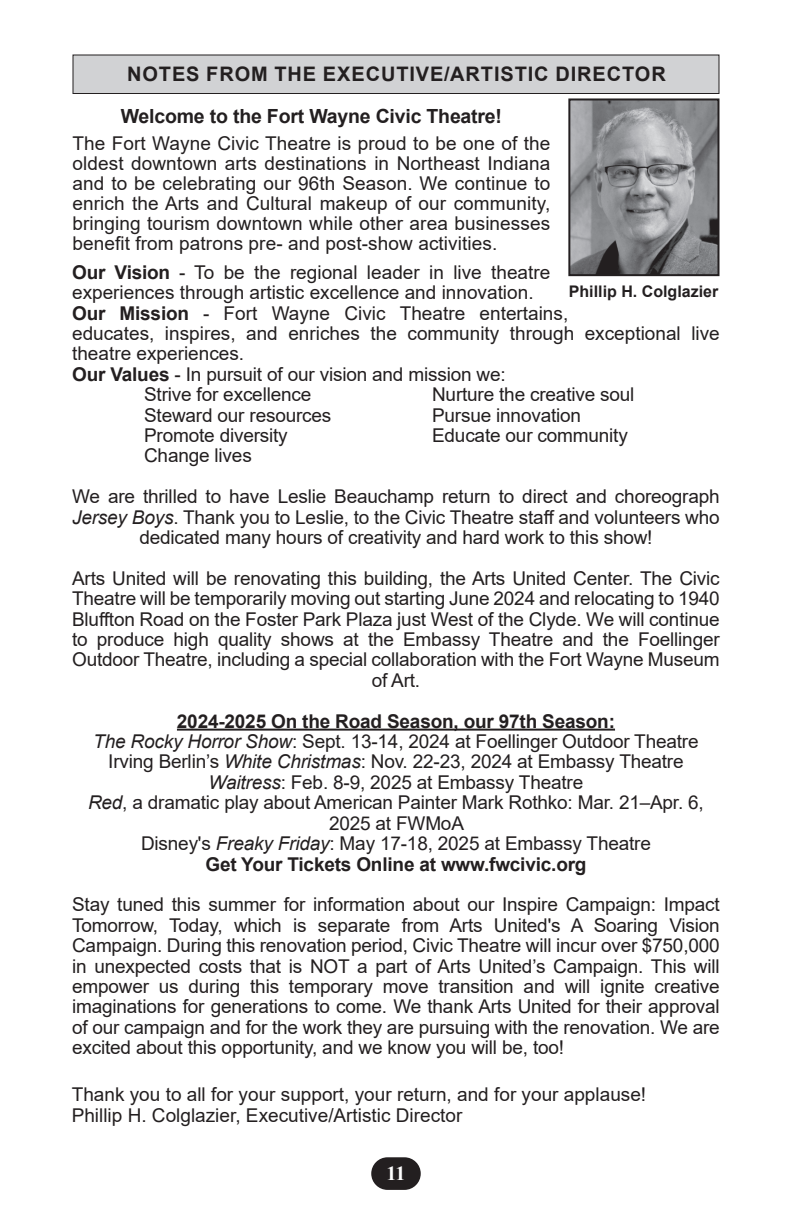
<style>
.page{position:relative;width:792px;height:1224px;background:#fff}
.page>*{position:absolute;margin:0;border:0;box-sizing:border-box;transform-origin:0 0}
.t1{font:700 20px "Arial";letter-spacing:.045em;color:#231f20}
.t2{font:700 20px "Times New Roman";color:#fff}
.t3{font:700 19.6px "Arial";letter-spacing:-.01em;color:#231f20}
.t4{font:19px/20.4px "Arial";letter-spacing:-.01em;color:#231f20;text-align:center}
.t5{font:700 16px "Arial";color:#231f20}
.s1{font-weight:700}
.s2{font-style:italic}
</style>
<div class="page">
<div style="left:372px;top:1158px;width:48px;height:31px;background:#231f20;border-radius:15px"></div>
<div style="left:371px;top:1157px;width:50px;height:33px;border:2px solid #231f20;border-radius:15px"></div>
<div style="left:73px;top:55px;width:646px;height:39px;background:#d1d2d4"></div>
<div style="left:72px;top:54px;width:648px;height:40px;border:1px solid #231f20"></div>
<hr style="left:177px;top:729px;width:438px;height:2px;background:#231f20">
<img style="left:571px;top:101px;width:146px;height:172px">
<div style="left:568px;top:98px;width:152px;height:178px;border:2px solid #231f20"></div>
<p class="t1" style="left:127px;top:60px;width:540px">NOTES FROM THE EXECUTIVE/ARTISTIC DIRECTOR</p>
<p class="t3" style="left:121px;top:102px;width:383px">Welcome to the Fort Wayne Civic Theatre!</p>
<p class="t4" style="left:72px;top:133px;width:479px;text-align:justify">The Fort Wayne Civic Theatre is proud to be one of the oldest downtown arts destinations in Northeast Indiana and to be celebrating our 96th Season. We continue to enrich the Arts and Cultural makeup of our community, bringing tourism downtown while other area businesses benefit from patrons pre- and post-show activities.</p>
<p class="t4" style="left:72px;top:262px;width:480px"><span class="s1">Our Vision</span> - To be the regional leader in live theatre</p>
<p class="t4" style="left:72px;top:282px;width:463px">experiences through artistic excellence and innovation.</p>
<p class="t4" style="left:72px;top:303px;width:498px"><span class="s1">Our Mission</span> - Fort Wayne Civic Theatre entertains,</p>
<p class="t4" style="left:72px;top:323px;width:649px">educates, inspires, and enriches the community through exceptional live</p>
<p class="t4" style="left:72px;top:343px;width:174px">theatre experiences.</p>
<p class="t4" style="left:72px;top:364px;width:435px"><span class="s1">Our Values</span> - In pursuit of our vision and mission we:</p>
<p class="t4" style="left:144px;top:384px;width:169px">Strive for excellence</p>
<p class="t4" style="left:432px;top:384px;width:204px">Nurture the creative soul</p>
<p class="t4" style="left:144px;top:405px;width:189px">Steward our resources</p>
<p class="t4" style="left:432px;top:405px;width:151px">Pursue innovation</p>
<p class="t4" style="left:144px;top:425px;width:145px">Promote diversity</p>
<p class="t4" style="left:432px;top:425px;width:197px">Educate our community</p>
<p class="t4" style="left:72px;top:435px;width:649px;line-height:40.8px;text-align:left;text-indent:72px">Change lives<br>We are thrilled to have Leslie Beauchamp return to direct and choreograph</p>
<p class="t4" style="left:72px;top:507px;width:649px"><span class="s2">Jersey Boys</span>. Thank you to Leslie, to the Civic Theatre staff and volunteers who dedicated many hours of creativity and hard work to this show!</p>
<p class="t4" style="left:72px;top:568px;width:649px">Arts United will be renovating this building, the Arts United Center. The Civic Theatre will be temporarily moving out starting June 2024 and relocating to 1940<br>Bluffton Road on the Foster Park Plaza just West of the Clyde. We will continue to produce high quality shows at the Embassy Theatre and the Foellinger Outdoor Theatre, including a special collaboration with the Fort Wayne Museum of Art.</p>
<p class="t4" style="left:88px;top:711px;width:617px"><span class="s1">2024-2025 On the Road Season, our 97th Season:<br></span><span class="s2">The Rocky Horror Show</span>: Sept. 13-14, 2024 at Foellinger Outdoor Theatre Irving Berlin’s <span class="s2">White Christmas</span>: Nov. 22-23, 2024 at Embassy Theatre <span class="s2">Waitress</span>: Feb. 8-9, 2025 at Embassy Theatre<br><span class="s2">Red</span>, a dramatic play about American Painter Mark Rothko: Mar. 21–Apr. 6, 2025 at FWMoA<br>Disney's <span class="s2">Freaky Friday</span>: May 17-18, 2025 at Embassy Theatre<br><span class="s1">Get Your Tickets Online at www.fwcivic.org</span></p>
<p class="t4" style="left:72px;top:894px;width:649px;text-align:justify">Stay tuned this summer for information about our Inspire Campaign: Impact Tomorrow, Today, which is separate from Arts United's A Soaring Vision Campaign. During this renovation period, Civic Theatre will incur over $750,000 in unexpected costs that is NOT a part of Arts United’s Campaign. This will empower us during this temporary move transition and will ignite creative imaginations for generations to come. We thank Arts United for their approval of our campaign and for the work they are pursuing with the renovation. We are excited about this opportunity, and we know you will be, too!</p>
<p class="t5" style="left:569px;top:280px;width:151px">Phillip H. Colglazier</p>
<p class="t4" style="left:72px;top:1084px;width:576px;line-height:21px;text-align:left">Thank you to all for your support, your return, and for your applause!<br>Phillip H. Colglazier, Executive/Artistic Director</p>
<p class="t2" style="left:387px;top:1159px;width:20px">11</p>
</div>
